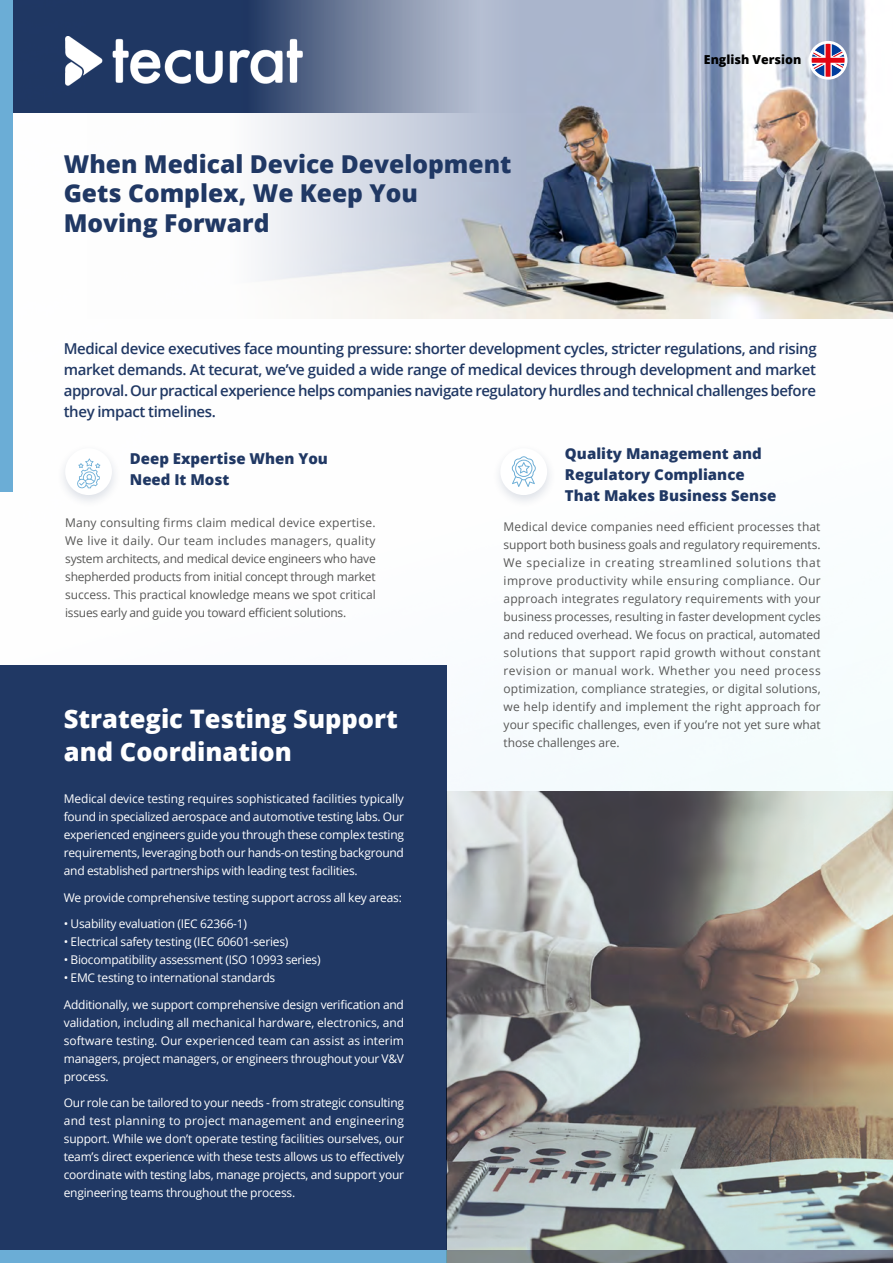
<style>
.page{position:relative;width:893px;height:1263px;background:#fff}
.page>*{position:absolute;margin:0;border:0;box-sizing:border-box;transform-origin:0 0}
.t1{font:800 25.5px/33px "Open Sans";color:#fff}
.t2{font:800 24.6px/29.8px "Open Sans";color:#203864}
.t3{font:600 15px/21px "Open Sans";letter-spacing:-.03em;color:#203864;text-align:justify}
.t4{font:800 15px/21px "Open Sans";color:#203864}
.t5{font:800 12.3px "Open Sans";color:#000}
.t6{font:12px/18px "Open Sans";letter-spacing:-.02em;color:#fff;text-align:justify}
.t7{font:12px/18px "Open Sans";letter-spacing:-.005em;color:#575756;text-align:justify}
</style>
<div class="page">
<img style="left:0;top:318px;width:893px;height:474px">
<div style="left:0;top:665px;width:446px;height:598px;background:#203864"></div>
<img style="left:257px;top:0;width:636px;height:318px">
<div style="left:491px;top:444px;width:65px;height:64px;background:#203864;opacity:.15"></div>
<div style="left:500px;top:448px;width:47px;height:47px;background:#fff;border-radius:50%"></div>
<div style="left:56px;top:444px;width:65px;height:64px;background:#203864;opacity:.15"></div>
<div style="left:65px;top:448px;width:47px;height:47px;background:#fff;border-radius:50%"></div>
<div style="left:0;top:1250px;width:446px;height:13px;background:#6badd6"></div>
<svg style="left:13px;top:0;width:687px;height:113px"></svg>
<img style="left:66px;top:36px;width:236px;height:49px">
<div style="left:809px;top:41px;width:38px;height:39px;background:#fff;border-radius:50%"></div>
<svg style="left:812px;top:44px;width:33px;height:33px"></svg>
<svg style="left:77px;top:458px;width:23px;height:31px"></svg>
<svg style="left:511px;top:456px;width:25px;height:31px"></svg>
<img style="left:446px;top:792px;width:447px;height:471px">
<div style="left:0;top:0;width:13px;height:491px;background:#6badd6"></div>
<h2 class="t2" style="left:64px;top:147px;width:449px">When Medical Device Development<br>Gets Complex, We Keep You<br>Moving Forward</h2>
<p class="t5" style="left:704px;top:50px;width:99px">English Version</p>
<p class="t3" style="left:64px;top:338px;width:754px">Medical device executives face mounting pressure: shorter development cycles, stricter regulations, and rising market demands. At tecurat, we’ve guided a wide range of medical devices through development and market approval. Our practical experience helps companies navigate regulatory hurdles and technical challenges before they impact timelines.</p>
<p class="t4" style="left:130px;top:447px;width:200px">Deep Expertise When You<br>Need It Most</p>
<p class="t7" style="left:65px;top:513px;width:312px">Many consulting firms claim medical device expertise.<br>We live it daily. Our team includes managers, quality system architects, and medical device engineers who have shepherded products from initial concept through market success. This practical knowledge means we spot critical issues early and guide you toward efficient solutions.</p>
<h1 class="t1" style="left:64px;top:700px;width:336px">Strategic Testing Support and Coordination</h1>
<p class="t6" style="left:64px;top:790px;width:342px">Medical device testing requires sophisticated facilities typically found in specialized aerospace and automotive testing labs. Our experienced engineers guide you through these complex testing requirements, leveraging both our hands-on testing background and established partnerships with leading test facilities.</p>
<p class="t6" style="left:64px;top:888px;width:340px">We provide comprehensive testing support across all key areas:</p>
<p class="t6" style="left:64px;top:915px;width:185px">• Usability evaluation (IEC 62366-1)</p>
<p class="t6" style="left:64px;top:933px;width:226px">• Electrical safety testing (IEC 60601-series)</p>
<p class="t6" style="left:64px;top:951px;width:258px">• Biocompatibility assessment (ISO 10993 series)</p>
<p class="t6" style="left:64px;top:969px;width:213px">• EMC testing to international standards</p>
<p class="t6" style="left:64px;top:995px;width:342px">Additionally, we support comprehensive design verification and validation, including all mechanical hardware, electronics, and software testing. Our experienced team can assist as interim managers, project managers, or engineers throughout your V&amp;V process.</p>
<p class="t6" style="left:64px;top:1094px;width:342px">Our role can be tailored to your needs - from strategic consulting and test planning to project management and engineering support. While we don’t operate testing facilities ourselves, our team’s direct experience with these tests allows us to effectively coordinate with testing labs, manage projects, and support your engineering teams throughout the process.</p>
<p class="t4" style="left:565px;top:442px;width:213px">Quality Management and<br>Regulatory Compliance<br>That Makes Business Sense</p>
<p class="t7" style="left:504px;top:518px;width:319px">Medical device companies need efficient processes that support both business goals and regulatory requirements.<br>We specialize in creating streamlined solutions that improve productivity while ensuring compliance. Our approach integrates regulatory requirements with your business processes, resulting in faster development cycles and reduced overhead. We focus on practical, automated solutions that support rapid growth without constant revision or manual work. Whether you need process optimization, compliance strategies, or digital solutions, we help identify and implement the right approach for your specific challenges, even if you’re not yet sure what those challenges are.</p>
</div>
